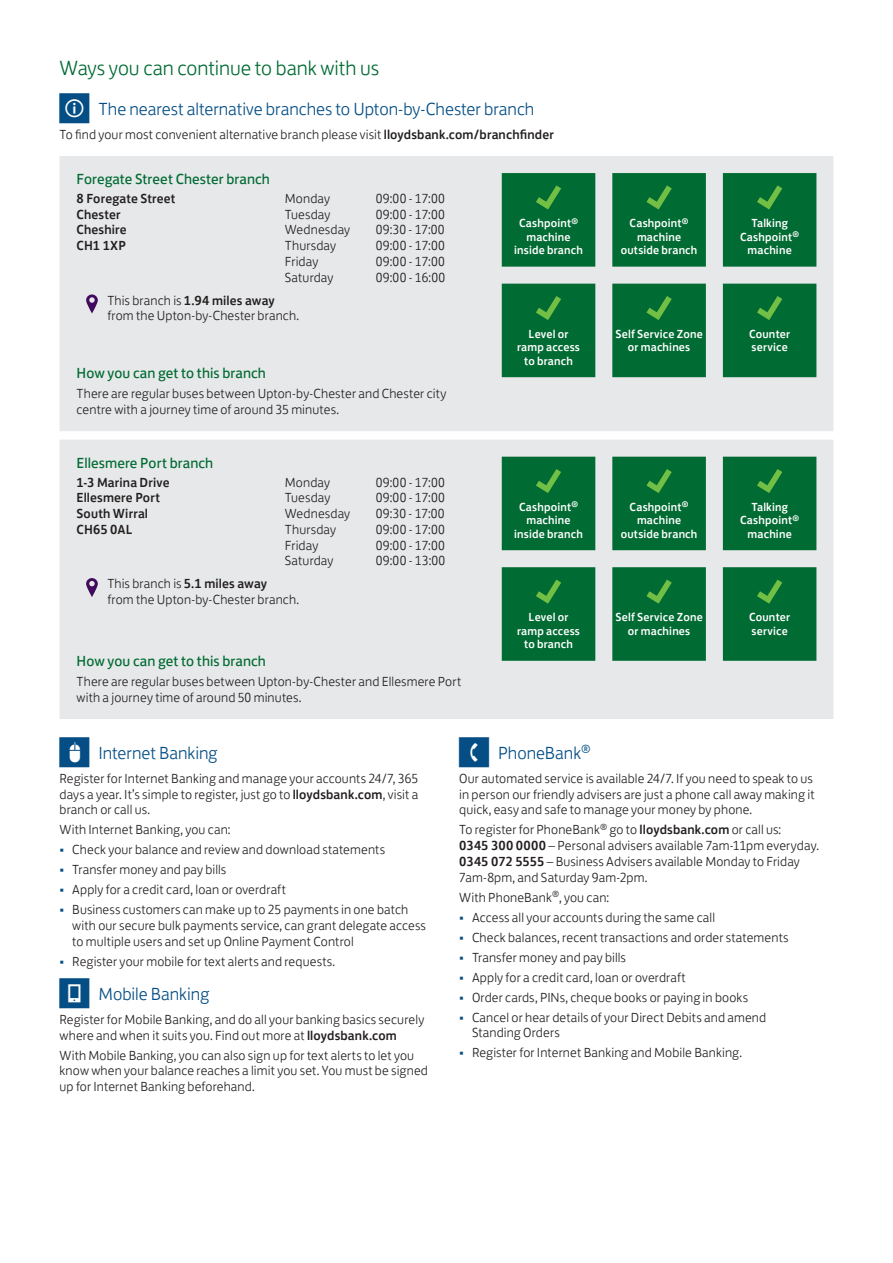
<style>
.page{position:relative;width:893px;height:1263px;background:#fff}
.page>*{position:absolute;margin:0;border:0;box-sizing:border-box;transform-origin:0 0}
.other_ways_-_title{font:300 21px "Lloyds Bank Jack";letter-spacing:-.005em;color:#006b32}
.other_ways_-_heading{font:300 18px "Lloyds Bank Jack";letter-spacing:-.005em;color:#044e85}
.branch_details_-_sub{font:15px "Lloyds Bank Jack";letter-spacing:.005em;color:#006b32}
.body{font:300 13.5px/15.8px "Lloyds Bank Jack";letter-spacing:.01em;color:#231f20}
.branch_details_-_ope{font:300 13.5px "Lloyds Bank Jack";letter-spacing:.01em;color:#231f20}
.branch_details_-_add{font:500 13.5px "Lloyds Bank Jack";letter-spacing:.01em;color:#231f20}
.branch_details_-_tic{font:500 12px/13.5px "Lloyds Bank Jack";letter-spacing:.015em;color:#fff;text-align:center}
.s1{font-weight:500}
.s2{color:#044e85}
</style>
<div class="page">
<div style="left:60px;top:156px;width:773px;height:563px;background:#e6e8e9"></div>
<svg style="left:86px;top:294px;width:12px;height:19px"></svg>
<svg style="left:502px;top:173px;width:314px;height:204px;background:#2c8355"></svg>
<svg style="left:536px;top:185px;width:25px;height:24px"></svg>
<svg style="left:646px;top:185px;width:26px;height:24px"></svg>
<svg style="left:757px;top:185px;width:25px;height:24px"></svg>
<svg style="left:536px;top:296px;width:25px;height:24px"></svg>
<svg style="left:646px;top:296px;width:26px;height:24px"></svg>
<svg style="left:757px;top:296px;width:25px;height:24px"></svg>
<svg style="left:86px;top:578px;width:12px;height:19px"></svg>
<svg style="left:502px;top:457px;width:314px;height:204px;background:#2c8355"></svg>
<svg style="left:536px;top:469px;width:25px;height:24px"></svg>
<svg style="left:646px;top:469px;width:26px;height:24px"></svg>
<svg style="left:757px;top:469px;width:25px;height:24px"></svg>
<svg style="left:536px;top:580px;width:25px;height:24px"></svg>
<svg style="left:646px;top:580px;width:26px;height:24px"></svg>
<svg style="left:757px;top:580px;width:25px;height:24px"></svg>
<p class="other_ways_-_title" style="left:60px;top:51px;width:321px">Ways you can continue to bank with us</p>
<p class="other_ways_-_heading" style="left:99px;top:94px;width:437px">The nearest alternative branches to Upton-by-Chester branch</p>
<p class="body" style="left:60px;top:125px;width:496px">To find your most convenient alternative branch please visit <span class="s1">lloydsbank.com/branchfinder</span></p>
<p class="branch_details_-_sub" style="left:77px;top:167px;width:195px">Foregate Street Chester branch</p>
<p class="branch_details_-_add" style="left:77px;top:187px;width:101px">8 Foregate Street</p>
<p class="branch_details_-_add" style="left:77px;top:203px;width:46px">Chester</p>
<p class="branch_details_-_add" style="left:77px;top:219px;width:52px">Cheshire</p>
<p class="branch_details_-_add" style="left:77px;top:235px;width:51px">CH1 1XP</p>
<p class="branch_details_-_ope" style="left:285px;top:188px;width:47px">Monday</p>
<p class="branch_details_-_ope" style="left:285px;top:203px;width:47px">Tuesday</p>
<p class="branch_details_-_ope" style="left:285px;top:219px;width:67px">Wednesday</p>
<p class="branch_details_-_ope" style="left:285px;top:235px;width:53px">Thursday</p>
<p class="branch_details_-_ope" style="left:285px;top:251px;width:35px">Friday</p>
<p class="branch_details_-_ope" style="left:285px;top:266px;width:50px">Saturday</p>
<p class="branch_details_-_ope" style="left:376px;top:188px;width:71px">09:00 - 17:00</p>
<p class="branch_details_-_ope" style="left:376px;top:203px;width:71px">09:00 - 17:00</p>
<p class="branch_details_-_ope" style="left:376px;top:219px;width:70px">09:30 - 17:00</p>
<p class="branch_details_-_ope" style="left:376px;top:235px;width:71px">09:00 - 17:00</p>
<p class="branch_details_-_ope" style="left:376px;top:251px;width:71px">09:00 - 17:00</p>
<p class="branch_details_-_ope" style="left:376px;top:266px;width:71px">09:00 - 16:00</p>
<p class="branch_details_-_tic" style="left:514px;top:216px;width:70px">Cashpoint<sup>® </sup>machine inside branch</p>
<p class="branch_details_-_tic" style="left:621px;top:216px;width:78px">Cashpoint<sup>® </sup>machine outside branch</p>
<p class="branch_details_-_tic" style="left:740px;top:216px;width:61px">Talking<br>Cashpoint<sup>® </sup>machine</p>
<p class="body" style="left:107px;top:291px;width:193px">This branch is <span class="s1">1.94 miles away </span>from the Upton-by-Chester branch.</p>
<p class="branch_details_-_sub" style="left:77px;top:361px;width:191px">How you can get to this branch</p>
<p class="body" style="left:77px;top:385px;width:371px">There are regular buses between Upton-by-Chester and Chester city centre with a journey time of around 35 minutes.</p>
<p class="branch_details_-_sub" style="left:77px;top:451px;width:138px">Ellesmere Port branch</p>
<p class="branch_details_-_add" style="left:77px;top:471px;width:95px">1-3 Marina Drive</p>
<p class="branch_details_-_add" style="left:77px;top:487px;width:85px">Ellesmere Port</p>
<p class="branch_details_-_add" style="left:77px;top:502px;width:73px">South Wirral</p>
<p class="branch_details_-_add" style="left:77px;top:518px;width:57px">CH65 0AL</p>
<p class="branch_details_-_ope" style="left:285px;top:471px;width:47px">Monday</p>
<p class="branch_details_-_ope" style="left:285px;top:487px;width:47px">Tuesday</p>
<p class="branch_details_-_ope" style="left:285px;top:503px;width:67px">Wednesday</p>
<p class="branch_details_-_ope" style="left:285px;top:518px;width:53px">Thursday</p>
<p class="branch_details_-_ope" style="left:285px;top:534px;width:35px">Friday</p>
<p class="branch_details_-_ope" style="left:285px;top:550px;width:50px">Saturday</p>
<p class="body" style="left:107px;top:574px;width:193px">This branch is <span class="s1">5.1 miles away<br></span>from the Upton-by-Chester branch.</p>
<p class="branch_details_-_ope" style="left:376px;top:471px;width:71px">09:00 - 17:00</p>
<p class="branch_details_-_ope" style="left:376px;top:487px;width:71px">09:00 - 17:00</p>
<p class="branch_details_-_ope" style="left:376px;top:503px;width:70px">09:30 - 17:00</p>
<p class="branch_details_-_ope" style="left:376px;top:518px;width:71px">09:00 - 17:00</p>
<p class="branch_details_-_ope" style="left:376px;top:534px;width:71px">09:00 - 17:00</p>
<p class="branch_details_-_ope" style="left:376px;top:550px;width:71px">09:00 - 13:00</p>
<p class="branch_details_-_sub" style="left:77px;top:649px;width:191px">How you can get to this branch</p>
<p class="body" style="left:77px;top:672px;width:386px">There are regular buses between Upton-by-Chester and Ellesmere Port with a journey time of around 50 minutes.</p>
<p class="branch_details_-_tic" style="left:517px;top:326px;width:64px">Level or ramp access to branch</p>
<p class="branch_details_-_tic" style="left:615px;top:326px;width:89px">Self Service Zone or machines</p>
<p class="branch_details_-_tic" style="left:749px;top:326px;width:43px;text-align:left">Counter service</p>
<p class="branch_details_-_tic" style="left:514px;top:499px;width:70px">Cashpoint<sup>® </sup>machine inside branch</p>
<p class="branch_details_-_tic" style="left:621px;top:499px;width:78px">Cashpoint<sup>® </sup>machine outside branch</p>
<p class="branch_details_-_tic" style="left:740px;top:499px;width:61px">Talking<br>Cashpoint<sup>® </sup>machine</p>
<p class="branch_details_-_tic" style="left:517px;top:610px;width:64px">Level or ramp access to branch</p>
<p class="branch_details_-_tic" style="left:615px;top:610px;width:89px">Self Service Zone or machines</p>
<p class="branch_details_-_tic" style="left:749px;top:610px;width:43px;text-align:left">Counter service</p>
<p class="other_ways_-_heading" style="left:99px;top:738px;width:121px">Internet Banking</p>
<p class="body" style="left:60px;top:769px;width:360px;text-align:justify">Register for Internet Banking and manage your accounts 24/7, 365 days a year. It’s simple to register, just go to <span class="s1">lloydsbank.com</span>, visit a branch or call us.</p>
<p class="body" style="left:60px;top:820px;width:173px">With Internet Banking, you can:</p>
<p class="body" style="left:60px;top:840px;width:327px"><span class="s2">•</span> Check your balance and review and download statements</p>
<p class="body" style="left:60px;top:860px;width:168px"><span class="s2">•</span> Transfer money and pay bills</p>
<p class="body" style="left:60px;top:880px;width:228px"><span class="s2">•</span> Apply for a credit card, loan or overdraft</p>
<p class="body" style="left:72px;top:900px;width:355px;text-indent:-13px"><span class="s2">•</span> Business customers can make up to 25 payments in one batch with our secure bulk payments service, can grant delegate access to multiple users and set up Online Payment Control</p>
<p class="body" style="left:60px;top:952px;width:277px"><span class="s2">•</span> Register your mobile for text alerts and requests.</p>
<p class="other_ways_-_heading" style="left:99px;top:979px;width:112px">Mobile Banking</p>
<p class="body" style="left:60px;top:1010px;width:366px">Register for Mobile Banking, and do all your banking basics securely where and when it suits you. Find out more at <span class="s1">lloydsbank.com</span></p>
<p class="body" style="left:60px;top:1046px;width:370px">With Mobile Banking, you can also sign up for text alerts to let you know when your balance reaches a limit you set. You must be signed up for Internet Banking beforehand.</p>
<p class="other_ways_-_heading" style="left:498px;top:738px;width:94px">PhoneBank<sup>®</sup></p>
<p class="body" style="left:459px;top:769px;width:357px">Our automated service is available 24/7. If you need to speak to us in person our friendly advisers are just a phone call away making it quick, easy and safe to manage your money by phone.</p>
<p class="body" style="left:459px;top:820px;width:361px">To register for PhoneBank<sup>®</sup> go to <span class="s1">lloydsbank.com</span> or call us:<br><span class="s1">0345 300 0000</span> – Personal advisers available 7am-11pm everyday.<br><span class="s1">0345 072 5555</span> – Business Advisers available Monday to Friday 7am-8pm, and Saturday 9am-2pm.</p>
<p class="body" style="left:459px;top:888px;width:151px">With PhoneBank<sup>®</sup>, you can:</p>
<p class="body" style="left:459px;top:908px;width:257px"><span class="s2">•</span> Access all your accounts during the same call</p>
<p class="body" style="left:459px;top:928px;width:331px"><span class="s2">•</span> Check balances, recent transactions and order statements</p>
<p class="body" style="left:459px;top:948px;width:168px"><span class="s2">•</span> Transfer money and pay bills</p>
<p class="body" style="left:459px;top:968px;width:228px"><span class="s2">•</span> Apply for a credit card, loan or overdraft</p>
<p class="body" style="left:459px;top:988px;width:290px"><span class="s2">•</span> Order cards, PINs, cheque books or paying in books</p>
<p class="body" style="left:472px;top:1008px;width:296px;text-indent:-13px"><span class="s2">•</span> Cancel or hear details of your Direct Debits and amend<br>Standing Orders</p>
<p class="body" style="left:459px;top:1043px;width:284px"><span class="s2">•</span> Register for Internet Banking and Mobile Banking.</p>
</div>
